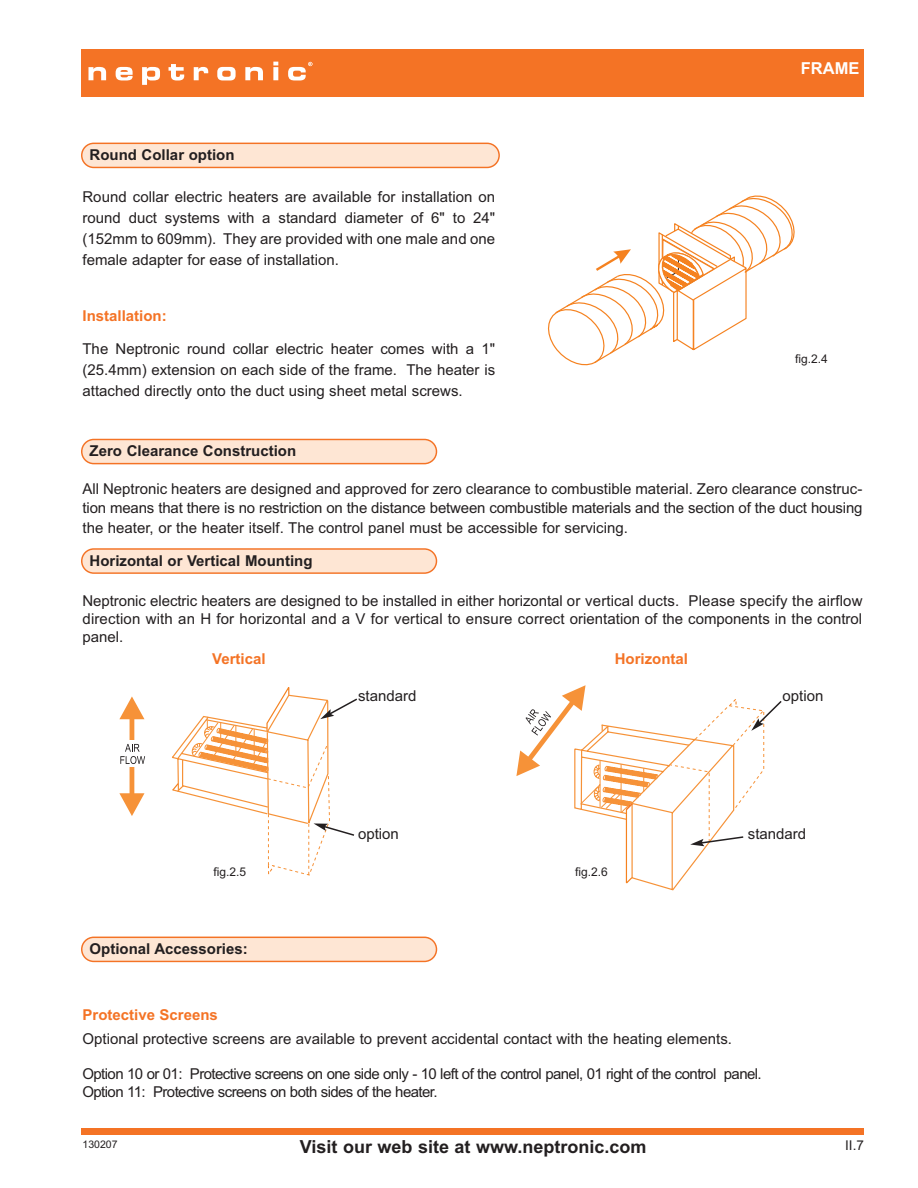
<style>
.page{position:relative;width:918px;height:1188px;background:#fff}
.page>*{position:absolute;margin:0;border:0;box-sizing:border-box;transform-origin:0 0}
.t1{font:700 18px "Arial";color:#231f20}
.t2{font:700 16.5px "Arial";color:#fff}
.t3{font:15px/21px "Arial";color:#231f20;text-align:justify}
.t4{font:15px/18px "Arial";letter-spacing:-.04em;color:#231f20}
.t5{font:700 15px "Arial";color:#231f20}
.t6{font:700 15px "Arial";color:#f47325}
.t7{font:13.5px "Arial";color:#231f20}
.t8{font:12px "Arial";color:#231f20}
.t9{font:10.5px "Arial";color:#231f20}
</style>
<div class="page">
<div style="left:81px;top:49px;width:783px;height:47px;background:#f47325"></div>
<div style="left:81px;top:1128px;width:783px;height:6px;background:#f47325"></div>
<svg style="left:88px;top:67px;width:18px;height:13px"></svg>
<svg style="left:116px;top:67px;width:17px;height:13px"></svg>
<svg style="left:142px;top:67px;width:18px;height:18px"></svg>
<svg style="left:169px;top:64px;width:15px;height:16px"></svg>
<svg style="left:194px;top:67px;width:14px;height:13px"></svg>
<svg style="left:217px;top:67px;width:19px;height:13px"></svg>
<svg style="left:245px;top:67px;width:18px;height:13px"></svg>
<svg style="left:273px;top:62px;width:5px;height:18px"></svg>
<svg style="left:288px;top:62px;width:24px;height:18px"></svg>
<svg style="left:547px;top:195px;width:248px;height:171px"></svg>
<hr style="left:130px;top:717px;width:4px;height:78px;background:#f69238">
<svg style="left:119px;top:696px;width:25px;height:23px"></svg>
<svg style="left:119px;top:793px;width:25px;height:23px"></svg>
<div style="left:104px;top:741px;width:56px;height:26px;background:#fff"></div>
<svg style="left:120px;top:744px;width:25px;height:20px"></svg>
<div style="left:736px;top:353px;width:93px;height:29px;background:#fff"></div>
<svg style="left:81px;top:143px;width:419px;height:25px;background:#fcdac3"></svg>
<svg style="left:81px;top:439px;width:356px;height:25px;background:#fcdac3"></svg>
<svg style="left:81px;top:548px;width:356px;height:26px;background:#fcd9c1"></svg>
<svg style="left:81px;top:937px;width:356px;height:25px;background:#fcdac3"></svg>
<svg style="left:516px;top:685px;width:266px;height:206px"></svg>
<svg style="left:172px;top:687px;width:185px;height:188px"></svg>
<p class="t5" style="left:90px;top:146px;width:147px">Round Collar option</p>
<p class="t3" style="left:82px;top:187px;width:414px">Round collar electric heaters are available for installation on round duct systems with a standard diameter of 6" to 24" (152mm to 609mm). They are provided with one male and one female adapter for ease of installation.</p>
<p class="t6" style="left:82px;top:307px;width:86px">Installation:</p>
<p class="t3" style="left:82px;top:338px;width:414px">The Neptronic round collar electric heater comes with a 1" (25.4mm) extension on each side of the frame. The heater is attached directly onto the duct using sheet metal screws.</p>
<p class="t5" style="left:90px;top:442px;width:208px">Zero Clearance Construction</p>
<p class="t2" style="left:801px;top:58px;width:60px">FRAME</p>
<p class="t8" style="left:795px;top:352px;width:34px">fig.2.4</p>
<p class="t3" style="left:82px;top:479px;width:782px;line-height:19.5px">All Neptronic heaters are designed and approved for zero clearance to combustible material. Zero clearance construc&shy;tion means that there is no restriction on the distance between combustible materials and the section of the duct housing the heater, or the heater itself. The control panel must be accessible for servicing.</p>
<p class="t5" style="left:90px;top:552px;width:224px">Horizontal or Vertical Mounting</p>
<p class="t3" style="left:82px;top:592px;width:782px;line-height:18px">Neptronic electric heaters are designed to be installed in either horizontal or vertical ducts. Please specify the airflow direction with an H for horizontal and a V for vertical to ensure correct orientation of the components in the control panel.</p>
<p class="t6" style="left:212px;top:650px;width:55px">Vertical</p>
<p class="t6" style="left:615px;top:650px;width:75px">Horizontal</p>
<p class="t3" style="left:358px;top:685px;width:60px">standard</p>
<p class="t3" style="left:783px;top:685px;width:42px">option</p>
<p class="t3" style="left:358px;top:824px;width:42px">option</p>
<p class="t3" style="left:748px;top:824px;width:60px">standard</p>
<p class="t8" style="left:214px;top:865px;width:34px">fig.2.5</p>
<p class="t8" style="left:575px;top:865px;width:34px">fig.2.6</p>
<p class="t5" style="left:90px;top:940px;width:160px">Optional Accessories:</p>
<p class="t6" style="left:82px;top:1006px;width:137px">Protective Screens</p>
<p class="t3" style="left:82px;top:1029px;width:651px">Optional protective screens are available to prevent accidental contact with the heating elements.</p>
<p class="t4" style="left:82px;top:1065px;width:681px">Option 10 or 01: Protective screens on one side only - 10 left of the control panel, 01 right of the control panel.<br>Option 11: Protective screens on both sides of the heater.</p>
<p class="t9" style="left:82px;top:1138px;width:37px">130207</p>
<p class="t1" style="left:300px;top:1136px;width:348px">Visit our web site at www.neptronic.com</p>
<p class="t7" style="left:845px;top:1137px;width:20px">II.7</p>
</div>
